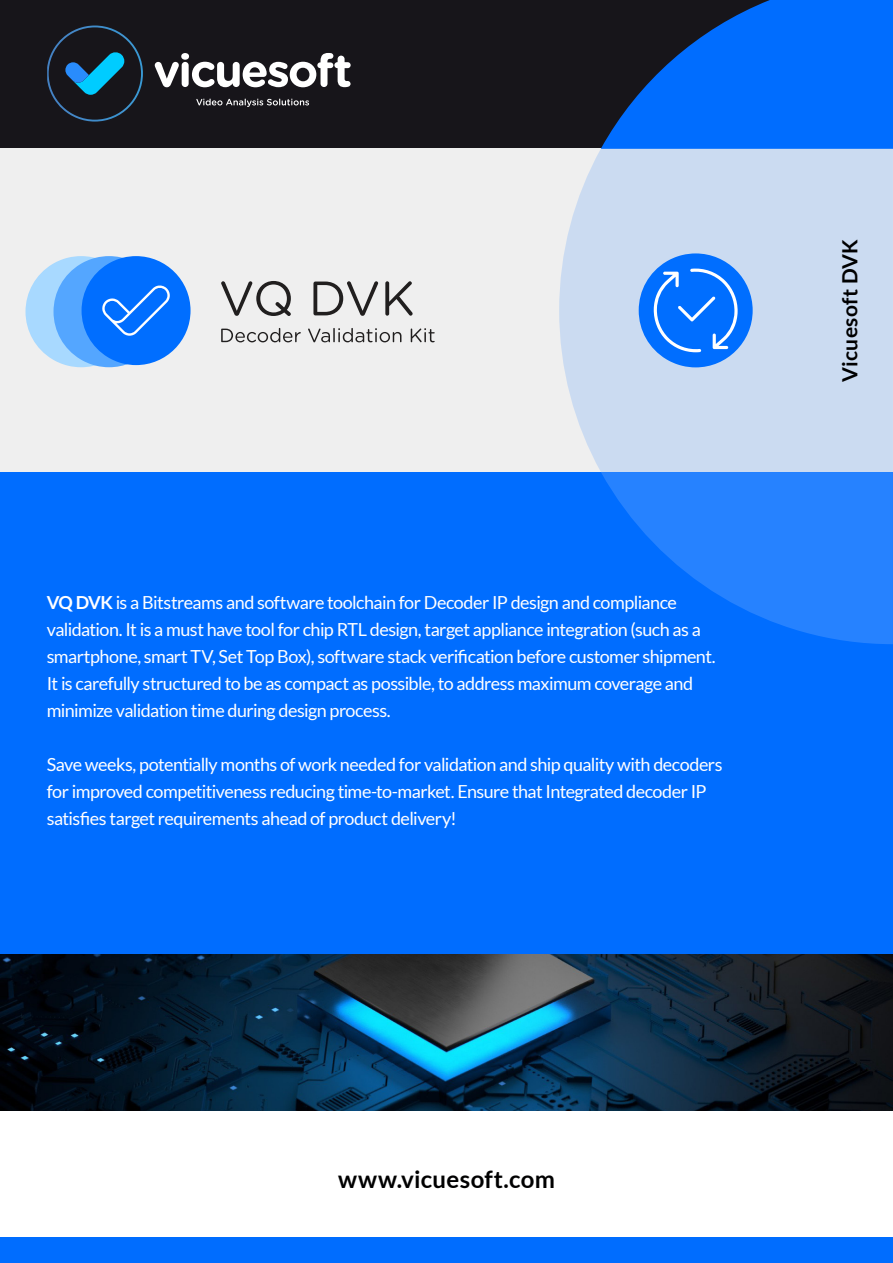
<style>
.page{position:relative;width:893px;height:1263px;background:#fff}
.page>*{position:absolute;margin:0;border:0;box-sizing:border-box;transform-origin:0 0}
.t1{font:700 24px "Lato";letter-spacing:.015em;color:#000001}
.t2{font:700 21px "Lato";letter-spacing:.015em;color:#000001}
.texte{font:18px/27px "Lato";letter-spacing:-.03em;color:#fff}
.s1{font-weight:700}
</style>
<div class="page">
<div style="left:0;top:0;width:601px;height:149px;background:#17151a"></div>
<img style="left:0;top:954px;width:893px;height:157px">
<div style="left:0;top:472px;width:893px;height:482px;background:#006dff"></div>
<div style="left:0;top:149px;width:893px;height:323px;background:#efefef"></div>
<svg style="left:601px;top:0;width:292px;height:149px;background:#0559cc"></svg>
<div style="left:559px;top:149px;width:334px;height:323px;background:#cbdbf1"></div>
<svg style="left:601px;top:472px;width:292px;height:172px;fill:#2682ff"></svg>
<div style="left:0;top:1237px;width:893px;height:26px;background:#006dff"></div>
<svg style="left:221px;top:281px;width:70px;height:35px"></svg>
<svg style="left:313px;top:281px;width:65px;height:35px"></svg>
<svg style="left:385px;top:281px;width:28px;height:35px"></svg>
<svg style="left:221px;top:328px;width:80px;height:14px"></svg>
<svg style="left:308px;top:328px;width:93px;height:14px"></svg>
<svg style="left:411px;top:328px;width:24px;height:14px"></svg>
<svg style="left:26px;top:256px;width:165px;height:111px"></svg>
<svg style="left:47px;top:26px;width:96px;height:96px;background:#173142"></svg>
<svg style="left:155px;top:53px;width:196px;height:34px"></svg>
<svg style="left:196px;top:99px;width:113px;height:8px"></svg>
<svg style="left:639px;top:253px;width:114px;height:114px;background:#4090fb"></svg>
<p class="texte" style="left:47px;top:588px;width:670px"><span class="s1">VQ DVK</span> is a Bitstreams and software toolchain for Decoder IP design and compliance validation. It is a must have tool for chip RTL design, target appliance integration (such as a smartphone, smart TV, Set Top Box), software stack verification before customer shipment.<br>It is carefully structured to be as compact as possible, to address maximum coverage and minimize validation time during design process.</p>
<p class="texte" style="left:47px;top:750px;width:677px">Save weeks, potentially months of work needed for validation and ship quality with decoders for improved competitiveness reducing time-to-market. Ensure that Integrated decoder IP satisfies target requirements ahead of product delivery!</p>
<p class="t2" style="left:838px;top:382px;width:145px;rotate:-90deg">Vicuesoft DVK</p>
<p class="t1" style="left:338px;top:1165px;width:218px">www.vicuesoft.com</p>
</div>
